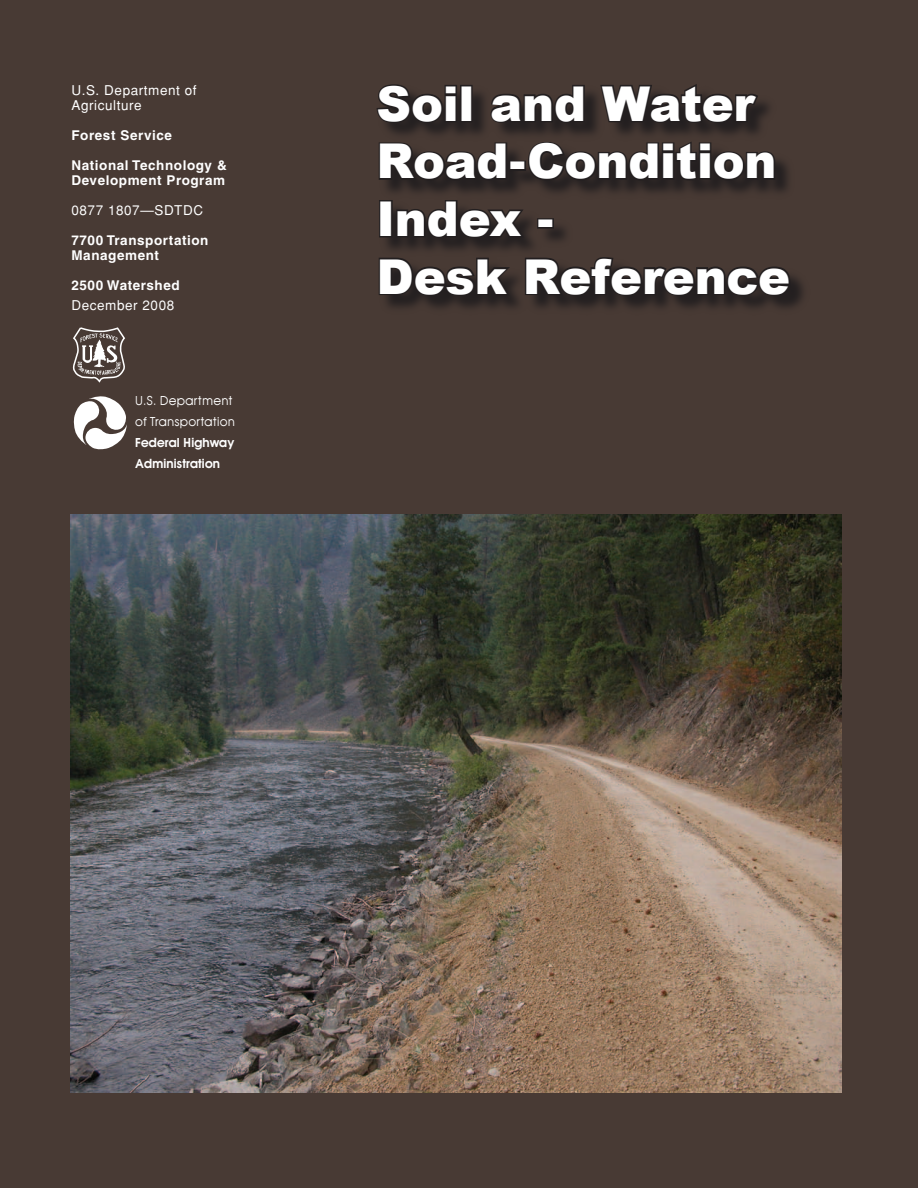
<style>
.page{position:relative;width:918px;height:1188px;background:#483a34}
.page>*{position:absolute;margin:0;border:0;box-sizing:border-box;transform-origin:0 0}
.t1{font:900 48px/57.6px "Arial";letter-spacing:-.005em;color:#fff}
.t2{font:700 13.5px/15px "Helvetica";letter-spacing:.04em;color:#fff}
.t3{font:13.5px/15px "Helvetica";letter-spacing:.04em;color:#fff}
.t4{font:12px/21px "Avant Garde";letter-spacing:.015em;color:#fff}
.t5{font:600 12px/21px "Avant Garde";letter-spacing:.01em;color:#fff}
</style>
<div class="page">
<svg style="left:386px;top:92px;width:417px;height:216px"></svg>
<svg style="left:376px;top:84px;width:83px;height:40px"></svg>
<div style="left:460px;top:85px;width:13px;height:37px;border:3px solid #231f20"></div>
<svg style="left:488px;top:85px;width:98px;height:40px"></svg>
<svg style="left:598px;top:84px;width:162px;height:41px"></svg>
<svg style="left:378px;top:140px;width:131px;height:42px"></svg>
<div style="left:509px;top:161px;width:17px;height:10px;border:3px solid #231f20"></div>
<svg style="left:527px;top:139px;width:250px;height:44px"></svg>
<svg style="left:378px;top:199px;width:415px;height:99px"></svg>
<svg style="left:72px;top:327px;width:53px;height:56px"></svg>
<img style="left:71px;top:514px;width:771px;height:578px">
<svg style="left:73px;top:396px;width:54px;height:54px"></svg>
<p class="t3" style="left:71px;top:82px;width:127px">U.S. Department of<br>Agriculture</p>
<p class="t2" style="left:71px;top:127px;width:102px">Forest Service</p>
<p class="t2" style="left:71px;top:157px;width:157px">National Technology &amp;<br>Development Program</p>
<p class="t3" style="left:71px;top:202px;width:133px">0877 1807—SDTDC</p>
<p class="t2" style="left:71px;top:232px;width:139px">7700 Transportation<br>Management</p>
<p class="t2" style="left:71px;top:277px;width:110px">2500 Watershed</p>
<p class="t3" style="left:71px;top:297px;width:104px">December 2008</p>
<p class="t4" style="left:135px;top:390px;width:101px">U.S. Department of Transportation</p>
<p class="t5" style="left:135px;top:432px;width:100px">Federal Highway<br>Administration</p>
<h1 class="t1" style="left:377px;top:75px;width:415px">Soil and Water<br>Road-Condition<br>Index -<br>Desk Reference</h1>
</div>
